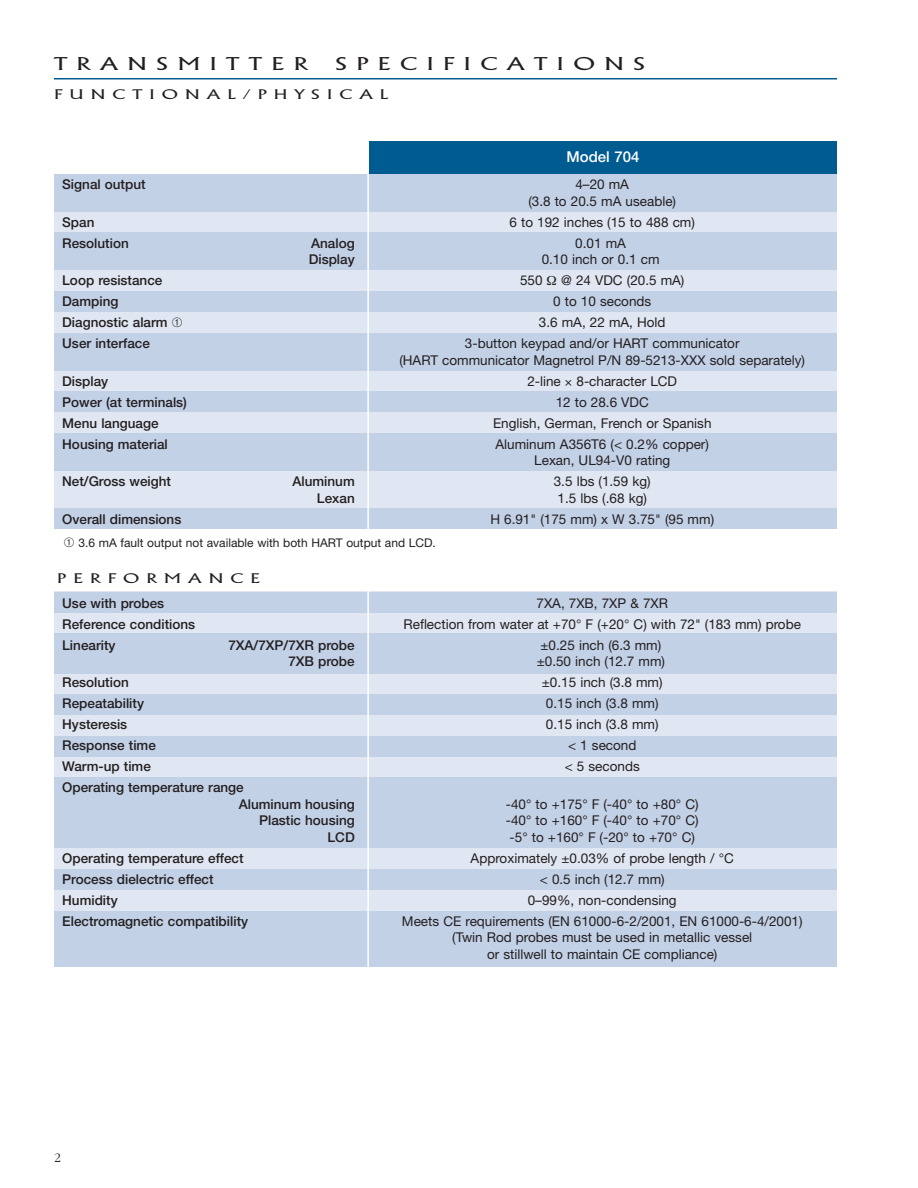
<style>
.page{position:relative;width:918px;height:1188px;background:#fff}
.page>*{position:absolute;margin:0;border:0;box-sizing:border-box;transform-origin:0 0}
.t1{font:300 18px "Alberta Wide";letter-spacing:.525em;color:#231f20}
.t2{font:500 15px "Helvetica Neue";color:#fff}
.t3{font:13.5px/16.5px "Helvetica Neue";color:#231f20;text-align:center}
.t4{font:500 13.5px/16.5px "Helvetica Neue";color:#231f20}
.t5{font:300 13.5px "Alberta Wide";letter-spacing:.525em;color:#231f20}
.t6{font:300 13.5px "Garamond";color:#231f20}
.t7{font:12px "Helvetica Neue";color:#231f20}
</style>
<div class="page">
<div style="left:369px;top:141px;width:468px;height:33px;background:#005b90"></div>
<div style="left:54px;top:592px;width:783px;height:372px;background:#e0e7f2"></div>
<div style="left:54px;top:592px;width:783px;height:21px;background:#c3d1e7"></div>
<div style="left:54px;top:634px;width:783px;height:40px;background:#c3d1e7"></div>
<div style="left:54px;top:694px;width:783px;height:21px;background:#c3d1e7"></div>
<div style="left:54px;top:736px;width:783px;height:21px;background:#c3d1e7"></div>
<div style="left:54px;top:778px;width:783px;height:70px;background:#c3d1e7"></div>
<div style="left:54px;top:869px;width:783px;height:21px;background:#c3d1e7"></div>
<div style="left:54px;top:911px;width:783px;height:56px;background:#c3d1e7"></div>
<div style="left:54px;top:175px;width:783px;height:348px;background:#e0e7f2"></div>
<div style="left:54px;top:174px;width:783px;height:37px;background:#c3d1e7"></div>
<div style="left:54px;top:232px;width:783px;height:38px;background:#c3d1e7"></div>
<div style="left:54px;top:291px;width:783px;height:21px;background:#c3d1e7"></div>
<div style="left:54px;top:333px;width:783px;height:37px;background:#c3d1e7"></div>
<div style="left:54px;top:391px;width:783px;height:21px;background:#c3d1e7"></div>
<div style="left:54px;top:433px;width:783px;height:38px;background:#c3d1e7"></div>
<div style="left:54px;top:508px;width:783px;height:21px;background:#c3d1e7"></div>
<hr style="left:54px;top:78px;width:783px;height:1px;background:#005b90">
<hr style="left:367px;top:117px;width:2px;height:415px;background:#fff">
<hr style="left:367px;top:587px;width:2px;height:419px;background:#fff">
<h1 class="t1" style="left:54px;top:54px;width:255px">TRANSMITTER</h1>
<h1 class="t1" style="left:335px;top:54px;width:311px">SPECIFICATIONS</h1>
<p class="t5" style="left:54px;top:87px;width:336px">FUNCTIONAL/PHYSICAL</p>
<p class="t2" style="left:567px;top:151px;width:74px">Model 704</p>
<p class="t4" style="left:62px;top:178px;width:85px">Signal output</p>
<p class="t3" style="left:528px;top:178px;width:149px">4–20 mA<br>(3.8 to 20.5 mA useable)</p>
<p class="t4" style="left:62px;top:215px;width:34px">Span</p>
<p class="t3" style="left:510px;top:215px;width:187px">6 to 192 inches (15 to 488 cm)</p>
<p class="t4" style="left:62px;top:236px;width:68px">Resolution</p>
<p class="t4" style="left:311px;top:236px;width:45px">Analog</p>
<p class="t3" style="left:575px;top:236px;width:52px">0.01 mA</p>
<p class="t4" style="left:309px;top:253px;width:48px">Display</p>
<p class="t3" style="left:542px;top:253px;width:119px">0.10 inch or 0.1 cm</p>
<p class="t4" style="left:62px;top:274px;width:102px">Loop resistance</p>
<p class="t3" style="left:520px;top:274px;width:24px">550</p>
<p class="t3" style="left:561px;top:274px;width:125px">@ 24 VDC (20.5 mA)</p>
<p class="t4" style="left:62px;top:295px;width:58px">Damping</p>
<p class="t3" style="left:553px;top:295px;width:100px">0 to 10 seconds</p>
<p class="t4" style="left:62px;top:316px;width:122px">Diagnostic alarm ➀</p>
<p class="t3" style="left:539px;top:316px;width:128px">3.6 mA, 22 mA, Hold</p>
<p class="t4" style="left:62px;top:337px;width:89px">User interface</p>
<p class="t3" style="left:399px;top:337px;width:407px">3-button keypad and/or HART communicator<br>(HART communicator Magnetrol P/N 89-5213-XXX sold separately)</p>
<p class="t4" style="left:62px;top:374px;width:48px">Display</p>
<p class="t3" style="left:527px;top:374px;width:151px">2-line 8-character LCD</p>
<p class="t4" style="left:62px;top:395px;width:126px">Power (at terminals)</p>
<p class="t3" style="left:556px;top:395px;width:95px">12 to 28.6 VDC</p>
<p class="t4" style="left:62px;top:416px;width:98px">Menu language</p>
<p class="t3" style="left:493px;top:416px;width:220px">English, German, French or Spanish</p>
<p class="t4" style="left:62px;top:437px;width:107px">Housing material</p>
<p class="t3" style="left:496px;top:437px;width:215px">Aluminum A356T6 (&lt; 0.2% copper)<br>Lexan, UL94-V0 rating</p>
<p class="t4" style="left:62px;top:475px;width:110px">Net/Gross weight</p>
<p class="t4" style="left:293px;top:475px;width:64px">Aluminum</p>
<p class="t3" style="left:554px;top:475px;width:98px">3.5 lbs (1.59 kg)</p>
<p class="t4" style="left:317px;top:491px;width:39px">Lexan</p>
<p class="t3" style="left:558px;top:491px;width:91px">1.5 lbs (.68 kg)</p>
<p class="t4" style="left:62px;top:512px;width:121px">Overall dimensions</p>
<p class="t3" style="left:490px;top:512px;width:225px">H 6.91" (175 mm) x W 3.75" (95 mm)</p>
<p class="t7" style="left:64px;top:538px;width:374px">➀ 3.6 mA fault output not available with both HART output and LCD.</p>
<p class="t5" style="left:57px;top:570px;width:204px">PERFORMANCE</p>
<p class="t4" style="left:62px;top:596px;width:104px">Use with probes</p>
<p class="t3" style="left:537px;top:596px;width:133px">7XA, 7XB, 7XP &amp; 7XR</p>
<p class="t4" style="left:62px;top:617px;width:134px">Reference conditions</p>
<p class="t3" style="left:404px;top:617px;width:399px">Reflection from water at +70° F (+20° C) with 72" (183 mm) probe</p>
<p class="t4" style="left:62px;top:638px;width:55px">Linearity</p>
<p class="t4" style="left:228px;top:638px;width:128px">7XA/7XP/7XR probe</p>
<p class="t3" style="left:541px;top:638px;width:122px">±0.25 inch (6.3 mm)</p>
<p class="t4" style="left:288px;top:655px;width:68px">7XB probe</p>
<p class="t3" style="left:537px;top:655px;width:130px">±0.50 inch (12.7 mm)</p>
<p class="t4" style="left:62px;top:676px;width:68px">Resolution</p>
<p class="t3" style="left:542px;top:676px;width:122px">±0.15 inch (3.8 mm)</p>
<p class="t4" style="left:62px;top:697px;width:83px">Repeatability</p>
<p class="t3" style="left:546px;top:697px;width:114px">0.15 inch (3.8 mm)</p>
<p class="t4" style="left:62px;top:718px;width:67px">Hysteresis</p>
<p class="t3" style="left:546px;top:718px;width:114px">0.15 inch (3.8 mm)</p>
<p class="t4" style="left:62px;top:739px;width:95px">Response time</p>
<p class="t3" style="left:568px;top:739px;width:70px">&lt; 1 second</p>
<p class="t4" style="left:62px;top:760px;width:90px">Warm-up time</p>
<p class="t3" style="left:565px;top:760px;width:77px">&lt; 5 seconds</p>
<p class="t4" style="left:239px;top:781px;width:117px;text-indent:-177px">Operating temperature range<br>Aluminum housing</p>
<p class="t3" style="left:506px;top:797px;width:194px">-40° to +175° F (-40° to +80° C)</p>
<p class="t4" style="left:259px;top:814px;width:97px">Plastic housing</p>
<p class="t3" style="left:506px;top:814px;width:194px">-40° to +160° F (-40° to +70° C)</p>
<p class="t4" style="left:328px;top:830px;width:29px">LCD</p>
<p class="t3" style="left:510px;top:830px;width:187px">-5° to +160° F (-20° to +70° C)</p>
<p class="t4" style="left:62px;top:851px;width:183px">Operating temperature effect</p>
<p class="t3" style="left:471px;top:851px;width:265px">Approximately ±0.03% of probe length / °C</p>
<p class="t4" style="left:62px;top:872px;width:153px">Process dielectric effect</p>
<p class="t3" style="left:540px;top:872px;width:126px">&lt; 0.5 inch (12.7 mm)</p>
<p class="t4" style="left:62px;top:893px;width:57px">Humidity</p>
<p class="t3" style="left:528px;top:893px;width:150px">0–99%, non-condensing</p>
<p class="t4" style="left:62px;top:914px;width:187px">Electromagnetic compatibility</p>
<p class="t3" style="left:402px;top:914px;width:402px">Meets CE requirements (EN 61000-6-2/2001, EN 61000-6-4/2001) (Twin Rod probes must be used in metallic vessel<br>or stillwell to maintain CE compliance)</p>
<p class="t6" style="left:54px;top:1149px;width:8px">2</p>
</div>
